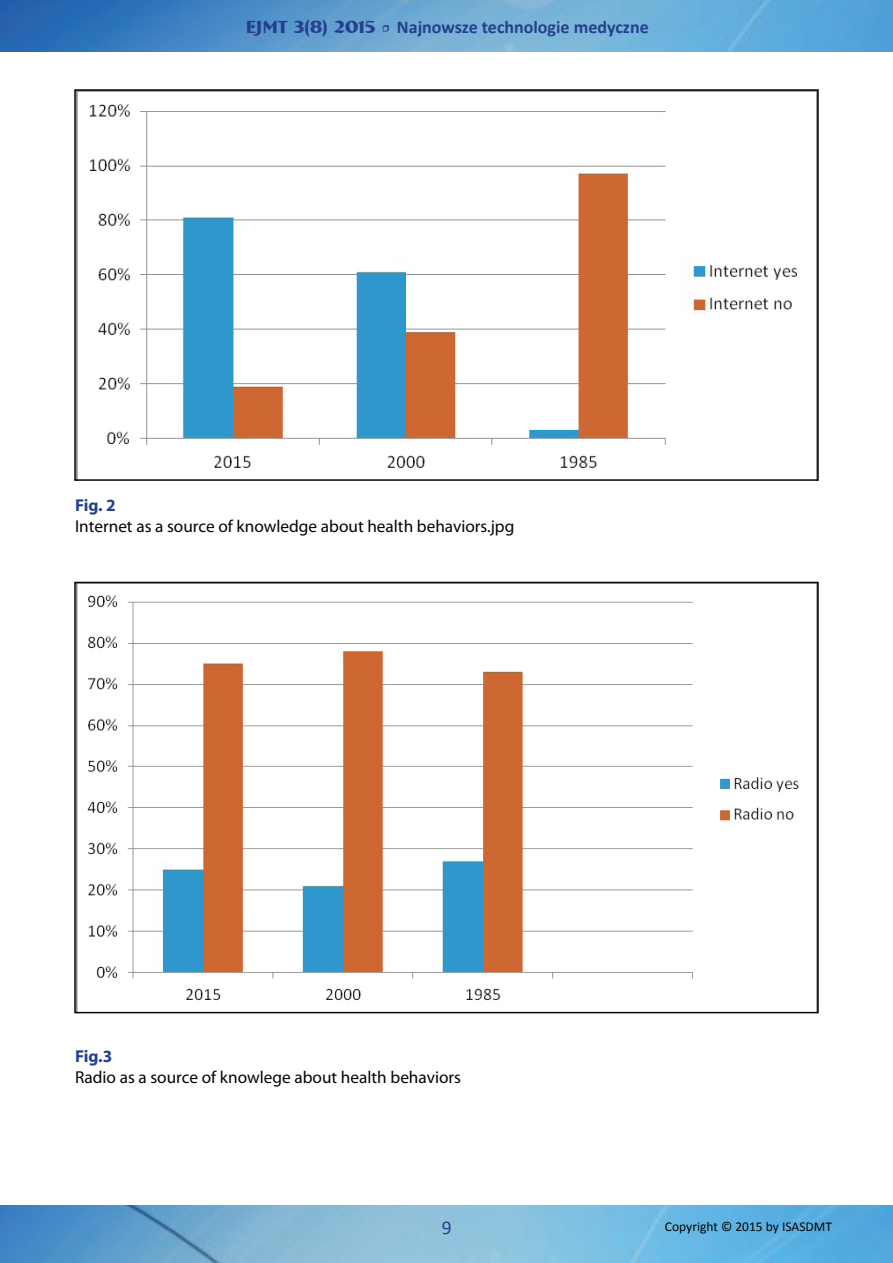
<style>
.page{position:relative;width:893px;height:1263px;background:#fff}
.page>*{position:absolute;margin:0;border:0;box-sizing:border-box;transform-origin:0 0}
.t1{font:19.5px "Calibri";color:#253f8e}
.t2{font:700 18px "Calibri";color:#253f8e}
.t3{font:17.25px "Myriad Pro";color:#040503}
.t4{font:700 17.25px "Myriad Pro";letter-spacing:-.01em;color:#253f8e}
.t5{font:13.5px "Calibri";color:#040503}
.s1{font-family:"Bremen BT"}
.s2{font-family:"Minion Pro";font-weight:400}
</style>
<div class="page">
<img style="left:0;top:0;width:893px;height:52px">
<img style="left:0;top:1205px;width:893px;height:58px">
<img style="left:77px;top:92px;width:721px;height:386px">
<div style="left:74px;top:89px;width:745px;height:392px;border:2px solid #040503"></div>
<img style="left:77px;top:585px;width:722px;height:425px">
<div style="left:74px;top:582px;width:745px;height:431px;border:2px solid #040503"></div>
<p class="t2" style="left:246px;top:15px;width:405px"><span class="s1">EJMT 3(8) 2015</span> <span class="s2">•</span> Najnowsze technologie medyczne</p>
<p class="t4" style="left:75px;top:494px;width:42px">Fig. 2</p>
<p class="t3" style="left:75px;top:516px;width:441px">Internet as a source of knowledge about health behaviors.jpg</p>
<p class="t4" style="left:75px;top:1045px;width:39px">Fig.3</p>
<p class="t3" style="left:75px;top:1066px;width:387px">Radio as a source of knowlege about health behaviors</p>
<p class="t1" style="left:442px;top:1215px;width:11px">9</p>
<p class="t5" style="left:665px;top:1218px;width:169px">Copyright © 2015 by ISASDMT</p>
</div>
